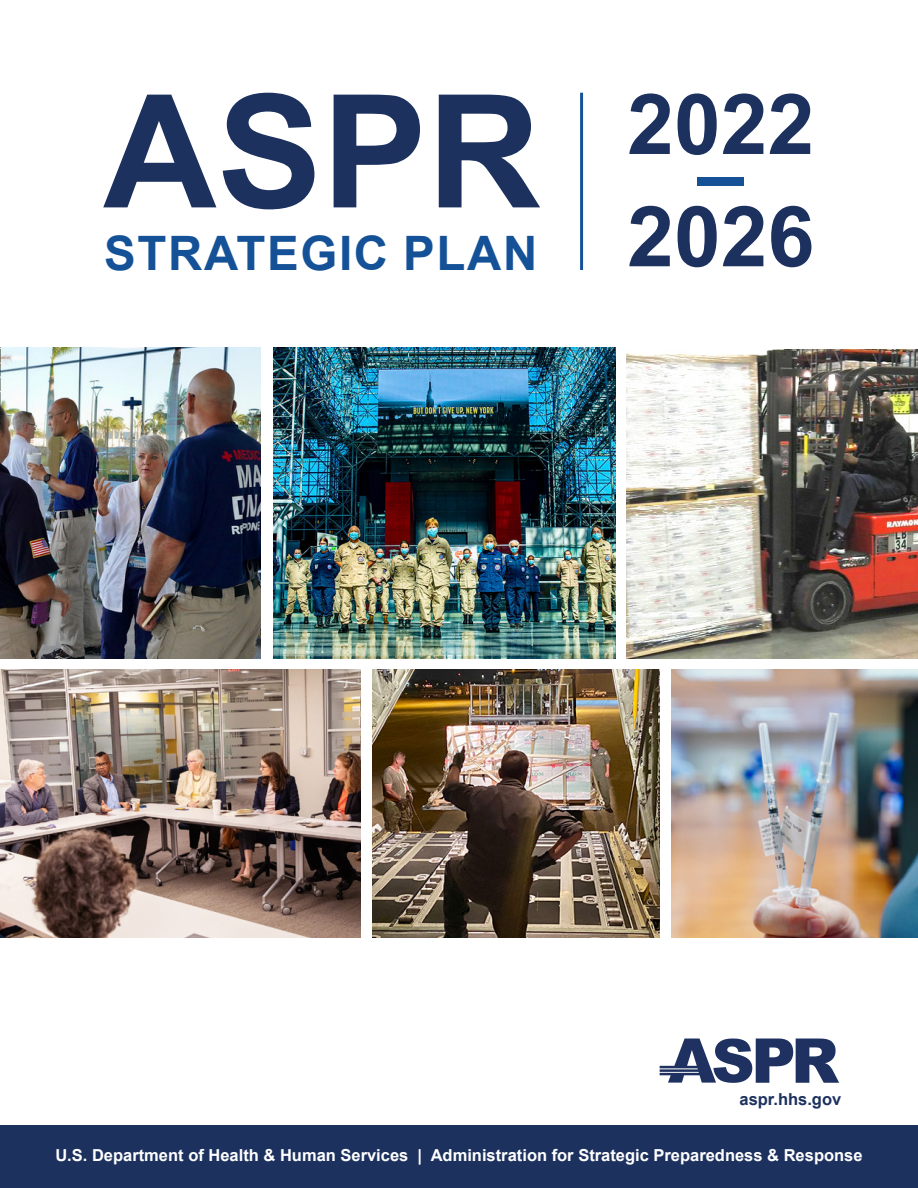
<style>
.page{position:relative;width:918px;height:1188px;background:#fff}
.page>*{position:absolute;margin:0;border:0;box-sizing:border-box;transform-origin:0 0}
.Title_H1{font:700 157.5px "Arial";color:#1d315f}
.Title_H1-2{font:700 84.15px/62.7px "Arial";color:#1d315f;text-align:center}
.Title_H1-3{font:700 47.55px "Arial";letter-spacing:.035em;color:#155197}
.P_-_COver_Page_Foote{font:700 16.5px "Arial";color:#fff}
.website{font:700 16.5px "Arial";color:#1d315f}
.s1{color:#155197}
</style>
<div class="page">
<img style="left:0;top:348px;width:260px;height:311px">
<img style="left:273px;top:348px;width:343px;height:311px">
<img style="left:627px;top:350px;width:291px;height:309px">
<img style="left:0;top:669px;width:360px;height:268px">
<img style="left:373px;top:669px;width:286px;height:268px">
<img style="left:671px;top:669px;width:247px;height:269px">
<svg style="left:660px;top:1039px;width:179px;height:44px"></svg>
<div style="left:0;top:1125px;width:918px;height:63px;background:#1d315f"></div>
<hr style="left:580px;top:93px;width:3px;height:177px;background:#155197">
<h1 class="Title_H1" style="left:103px;top:41px;width:439px">ASPR</h1>
<h1 class="Title_H1-3" style="left:104px;top:220px;width:435px">STRATEGIC PLAN</h1>
<h1 class="Title_H1-2" style="left:627px;top:94px;width:189px">2022</h1>
<h1 class="Title_H1-2" style="left:627px;top:144px;width:189px"><span class="s1">–<br></span>2026</h1>
<p class="website" style="left:740px;top:1088px;width:103px">aspr.hhs.gov</p>
<p class="P_-_COver_Page_Foote" style="left:55px;top:1144px;width:809px">U.S. Department of Health &amp; Human Services | Administration for Strategic Preparedness &amp; Response</p>
</div>
